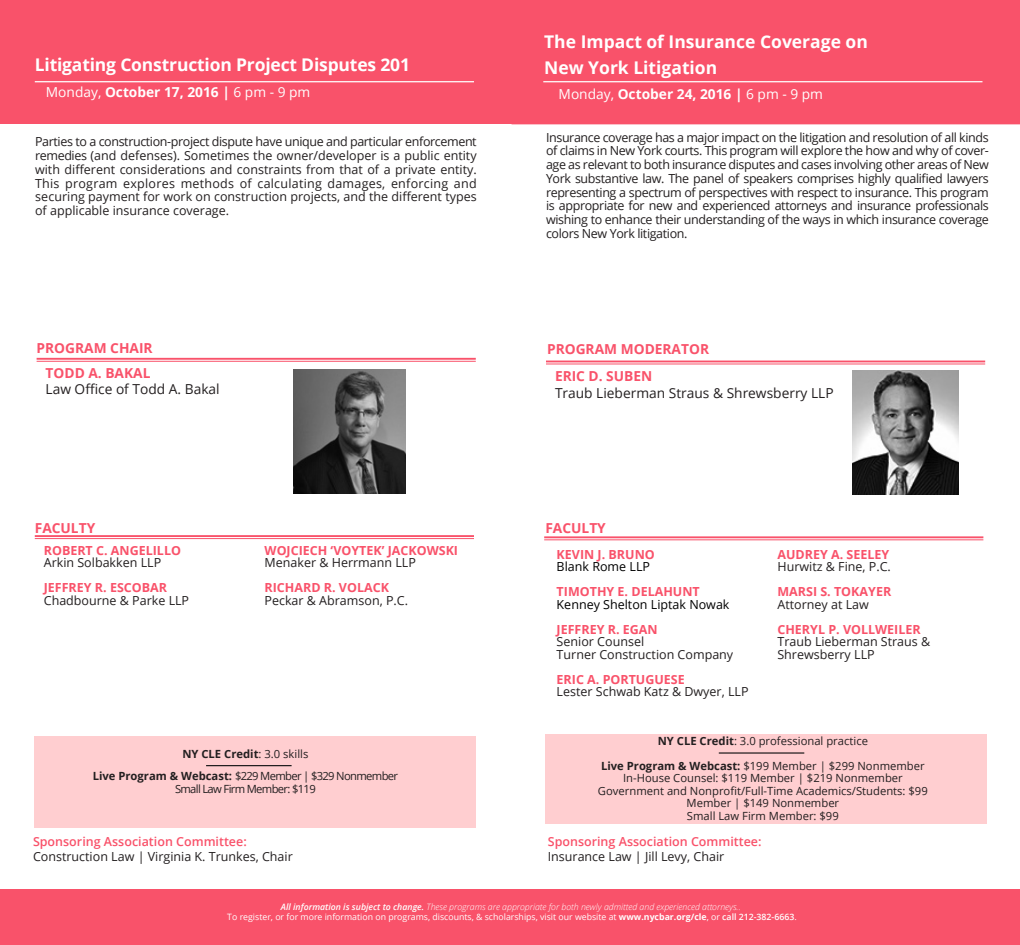
<style>
.page{position:relative;width:1020px;height:945px;background:#fff}
.page>*{position:absolute;margin:0;border:0;box-sizing:border-box;transform-origin:0 0}
.Inside__Title_Bold{font:600 22.5px "Myriad Pro";color:#fff}
.Cover__Title{font:700 17.5px "Open Sans";color:#fff}
.t1{font:700 13.75px "Open Sans";color:#f9526a}
.t2{font:700 13.75px "Open Sans";color:#fff}
.t3{font:13.75px "Open Sans";color:#231f20}
.t4{font:12.5px/13.8px "Open Sans";color:#231f20;text-align:justify}
.t5{font:700 12.5px "Open Sans";color:#f9526a}
.t6{font:600 12.5px "Open Sans";color:#f9526a}
.t7{font:12.5px "Open Sans";color:#000}
.t8{font:11.25px/12.5px "Open Sans";color:#231f20;text-align:center}
.t9{font:11.25px "Open Sans";letter-spacing:-.06em;color:#231f20}
.t10{font:700 11.25px "Open Sans";color:#231f20}
.t11{font:8.75px "Open Sans";color:#fff}
.t12{font:italic 300 8.75px "Open Sans";color:#fff}
.s1{font-weight:400}
.s2{font-weight:700}
.s3{font-weight:600}
</style>
<div class="page">
<div style="left:0;top:0;width:512px;height:124px;background:#f9526a"></div>
<div style="left:0;top:889px;width:1020px;height:56px;background:#f9526a"></div>
<div style="left:512px;top:0;width:508px;height:124px;background:#f9526a"></div>
<hr style="left:37px;top:358px;width:439px;height:2px;background:#f9526a">
<hr style="left:37px;top:361px;width:439px;height:1px;background:#f9526a">
<div style="left:34px;top:736px;width:442px;height:92px;background:#ffced0"></div>
<hr style="left:35px;top:81px;width:439px;height:1px;background:#fff">
<hr style="left:543px;top:81px;width:439px;height:1px;background:#fff">
<hr style="left:546px;top:361px;width:439px;height:1px;background:#f9526a">
<hr style="left:546px;top:364px;width:439px;height:1px;background:#f9526a">
<div style="left:545px;top:734px;width:442px;height:90px;background:#ffced0"></div>
<hr style="left:206px;top:765px;width:86px;height:1px;background:#231f20">
<hr style="left:719px;top:752px;width:85px;height:2px;background:#231f20">
<hr style="left:544px;top:536px;width:439px;height:2px;background:#f9526a">
<hr style="left:544px;top:540px;width:439px;height:1px;background:#f9526a">
<img style="left:294px;top:369px;width:112px;height:125px">
<img style="left:852px;top:371px;width:107px;height:124px">
<hr style="left:35px;top:535px;width:439px;height:2px;background:#f9526a">
<hr style="left:35px;top:538px;width:439px;height:1px;background:#f9526a">
<p class="Cover__Title" style="left:35px;top:52px;width:377px">Litigating Construction Project Disputes 201</p>
<p class="t2" style="left:46px;top:82px;width:266px"><span class="s1">Monday,</span> October 17, 2016 | <span class="s1">6 pm - 9 pm</span></p>
<p class="t4" style="left:35px;top:135px;width:443px">Parties to a construction-project dispute have unique and particular enforcement remedies (and defenses). Sometimes the owner/developer is a public entity with different considerations and constraints from that of a private entity.<br>This program explores methods of calculating damages, enforcing and securing payment for work on construction projects, and the different types of applicable insurance coverage.</p>
<p class="t1" style="left:37px;top:338px;width:118px">PROGRAM CHAIR</p>
<p class="t1" style="left:46px;top:363px;width:106px">TODD A. BAKAL</p>
<p class="t3" style="left:46px;top:380px;width:176px">Law Office of Todd A. Bakal</p>
<p class="t1" style="left:35px;top:518px;width:62px">FACULTY</p>
<p class="t5" style="left:44px;top:542px;width:139px">ROBERT C. ANGELILLO</p>
<p class="t4" style="left:44px;top:556px;width:119px">Arkin Solbakken LLP</p>
<p class="t5" style="left:44px;top:579px;width:125px">JEFFREY R. ESCOBAR</p>
<p class="t4" style="left:44px;top:593px;width:147px">Chadbourne &amp; Parke LLP</p>
<p class="t5" style="left:265px;top:542px;width:195px">WOJCIECH ‘VOYTEK’ JACKOWSKI</p>
<p class="t4" style="left:265px;top:556px;width:153px">Menaker &amp; Herrmann LLP</p>
<p class="t5" style="left:265px;top:579px;width:126px">RICHARD R. VOLACK</p>
<p class="t4" style="left:265px;top:593px;width:145px">Peckar &amp; Abramson, P.C.</p>
<p class="t10" style="left:182px;top:746px;width:128px">NY CLE Credit<span class="s1">: 3.0 skills</span></p>
<p class="t9" style="left:93px;top:768px;width:307px"><span class="s2">Live Program &amp; Webcast:</span> $229 Member | $329 Nonmember</p>
<p class="t9" style="left:175px;top:782px;width:142px">Small Law Firm Member: $119</p>
<p class="Cover__Title" style="left:544px;top:29px;width:325px">The Impact of Insurance Coverage on</p>
<p class="Cover__Title" style="left:544px;top:55px;width:175px">New York Litigation</p>
<p class="t2" style="left:559px;top:84px;width:266px"><span class="s1">Monday,</span> October 24, 2016 | <span class="s1">6 pm - 9 pm</span></p>
<p class="Inside__Title_Bold" style="left:575px;top:34px;width:381px">York Practitioners Need To Know About</p>
<p class="Inside__Title_Bold" style="left:603px;top:84px;width:326px">Employee Privacy Issues &amp; More...</p>
<p class="t4" style="left:546px;top:130px;width:444px">Insurance coverage has a major impact on the litigation and resolution of all kinds of claims in New York courts. This program will explore the how and why of cover&shy;age as relevant to both insurance disputes and cases involving other areas of New York substantive law. The panel of speakers comprises highly qualified lawyers representing a spectrum of perspectives with respect to insurance. This program is appropriate for new and experienced attorneys and insurance professionals wishing to enhance their understanding of the ways in which insurance coverage colors New York litigation.</p>
<p class="t1" style="left:547px;top:340px;width:164px">PROGRAM MODERATOR</p>
<p class="t1" style="left:555px;top:367px;width:99px">ERIC D. SUBEN</p>
<p class="t3" style="left:555px;top:383px;width:280px">Traub Lieberman Straus &amp; Shrewsberry LLP</p>
<p class="t1" style="left:545px;top:518px;width:62px">FACULTY</p>
<p class="t5" style="left:557px;top:545px;width:100px">KEVIN J. BRUNO</p>
<p class="t7" style="left:557px;top:558px;width:95px">Blank Rome LLP</p>
<p class="t5" style="left:557px;top:583px;width:145px">TIMOTHY E. DELAHUNT</p>
<p class="t7" style="left:557px;top:595px;width:174px">Kenney Shelton Liptak Nowak</p>
<p class="t5" style="left:557px;top:620px;width:103px">JEFFREY R. EGAN</p>
<p class="t4" style="left:557px;top:634px;width:89px">Senior Counsel</p>
<p class="t4" style="left:557px;top:647px;width:178px">Turner Construction Company</p>
<p class="t5" style="left:557px;top:670px;width:130px">ERIC A. PORTUGUESE</p>
<p class="t4" style="left:557px;top:684px;width:193px">Lester Schwab Katz &amp; Dwyer, LLP</p>
<p class="t5" style="left:777px;top:545px;width:113px">AUDREY A. SEELEY</p>
<p class="t4" style="left:777px;top:559px;width:115px">Hurwitz &amp; Fine, P.C.</p>
<p class="t5" style="left:777px;top:583px;width:115px">MARSI S. TOKAYER</p>
<p class="t4" style="left:777px;top:597px;width:93px">Attorney at Law</p>
<p class="t5" style="left:777px;top:620px;width:145px">CHERYL P. VOLLWEILER</p>
<p class="t4" style="left:777px;top:634px;width:154px">Traub Lieberman Straus &amp;</p>
<p class="t4" style="left:777px;top:647px;width:99px">Shrewsberry LLP</p>
<p class="t8" style="left:658px;top:734px;width:212px"><span class="s2">NY CLE Credit</span>: 3.0 professional practice</p>
<p class="t8" style="left:601px;top:759px;width:325px"><span class="s2">Live Program &amp; Webcast:</span> $199 Member | $299 Nonmember</p>
<p class="t8" style="left:623px;top:772px;width:281px">In-House Counsel: $119 Member | $219 Nonmember</p>
<p class="t8" style="left:598px;top:784px;width:331px">Government and Nonprofit/Full-Time Academics/Students: $99<br>Member | $149 Nonmember</p>
<p class="t8" style="left:687px;top:809px;width:153px">Small Law Firm Member: $99</p>
<p class="t6" style="left:33px;top:833px;width:215px">Sponsoring Association Committee:</p>
<p class="t4" style="left:33px;top:849px;width:261px">Construction Law | Virginia K. Trunkes, Chair</p>
<p class="t12" style="left:281px;top:901px;width:461px"><span class="s3">All information is subject to change.</span> These programs are appropriate for both newly admitted and experienced attorneys..</p>
<p class="t11" style="left:227px;top:911px;width:571px">To register, or for more information on programs, discounts, &amp; scholarships, visit our website at <span class="s2">www.nycbar.org/cle</span>, or <span class="s3">call 212-382-6663</span>.</p>
<p class="t6" style="left:548px;top:833px;width:215px">Sponsoring Association Committee:</p>
<p class="t4" style="left:548px;top:849px;width:178px">Insurance Law | Jill Levy, Chair</p>
</div>
